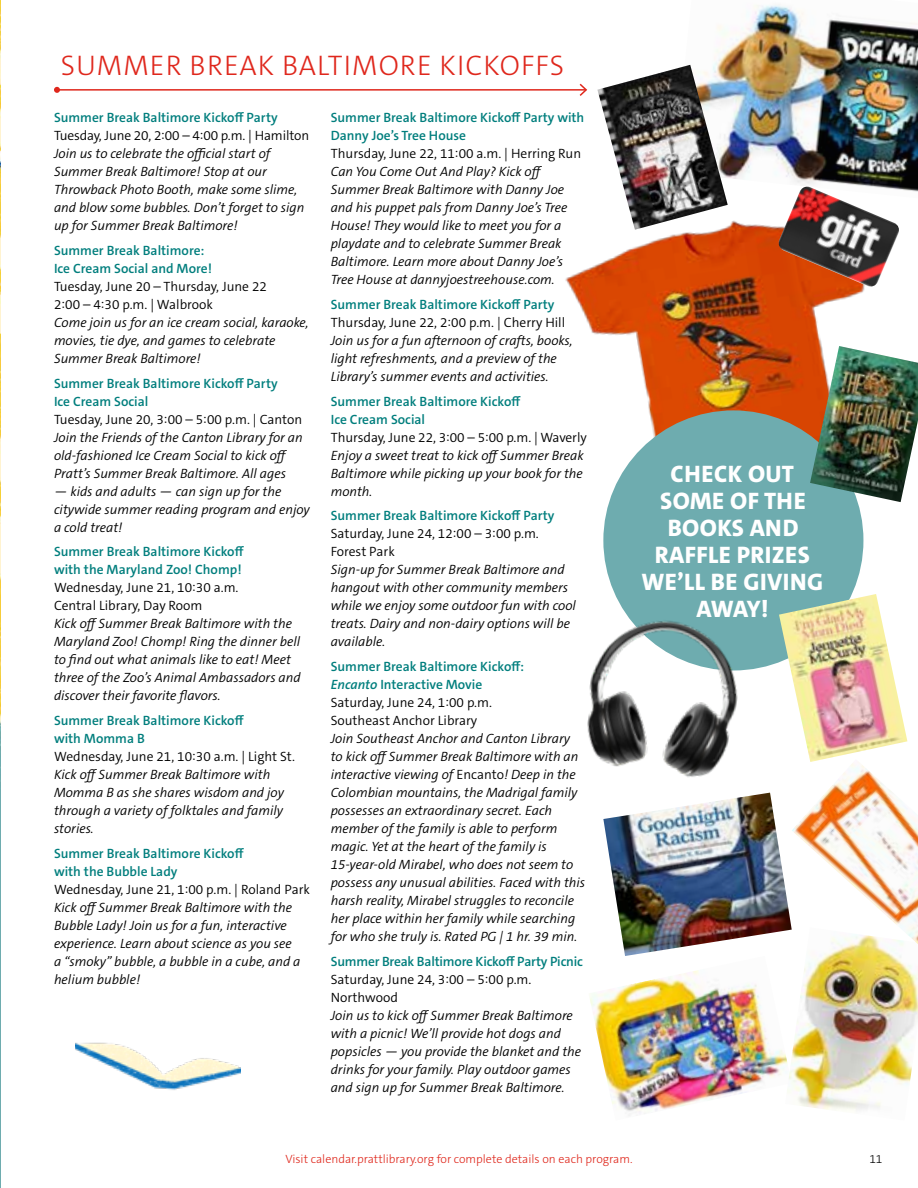
<style>
.page{position:relative;width:918px;height:1188px;background:#fff}
.page>*{position:absolute;margin:0;border:0;box-sizing:border-box;transform-origin:0 0}
.t1{font:300 28.5px "The Sans C5";letter-spacing:.04em;color:#df271c}
.t2{font:800 24px/27px "The Sans C5";letter-spacing:.02em;color:#fff;text-align:center}
.t3{font:italic 300 13.5px/18px "The Sans C5";color:#000}
.t4{font:300 13.5px/18px "The Sans C5";color:#000}
.t5{font:600 13.5px/18px "The Sans C5";color:#007e7d}
.t6{font:300 12px "The Sans C5";color:#df271c}
.t7{font:300 12px "The Sans C5";color:#000}
.s1{font-weight:600;color:#007e7d}
.s2{font-weight:600;font-style:italic;color:#007e7d}
.s3{font-style:normal}
</style>
<div class="page">
<img style="left:689px;top:5px;width:229px;height:154px">
<img style="left:590px;top:970px;width:195px;height:146px">
<img style="left:0;top:0;width:1px;height:714px">
<hr style="left:0;top:714px;width:1px;height:474px;background:#6eacaf">
<img style="left:785px;top:944px;width:133px;height:167px">
<img style="left:565px;top:159px;width:353px;height:374px">
<hr style="left:57px;top:89px;width:529px;height:2px;background:#df271c">
<svg style="left:54px;top:87px;width:6px;height:6px"></svg>
<svg style="left:578px;top:83px;width:10px;height:13px"></svg>
<div style="left:603px;top:410px;width:260px;height:260px;background:#6eacaf;border-radius:50%"></div>
<img style="left:603px;top:793px;width:189px;height:163px">
<img style="left:587px;top:602px;width:172px;height:175px">
<img style="left:778px;top:187px;width:122px;height:101px">
<img style="left:810px;top:346px;width:108px;height:156px">
<img style="left:792px;top:763px;width:126px;height:181px">
<img style="left:76px;top:1042px;width:164px;height:48px">
<img style="left:779px;top:594px;width:128px;height:168px">
<img style="left:597px;top:65px;width:131px;height:165px">
<h1 class="t1" style="left:61px;top:47px;width:505px">SUMMER BREAK BALTIMORE KICKOFFS</h1>
<p class="t5" style="left:54px;top:109px;width:225px">Summer Break Baltimore Kickoff Party</p>
<p class="t4" style="left:54px;top:127px;width:257px">Tuesday, June 20, 2:00 – 4:00 p.m. | Hamilton</p>
<p class="t3" style="left:54px;top:145px;width:252px">Join us to celebrate the official start of Summer Break Baltimore! Stop at our Throwback Photo Booth, make some slime, and blow some bubbles. Don’t forget to sign up for Summer Break Baltimore!</p>
<p class="t5" style="left:54px;top:242px;width:160px">Summer Break Baltimore:<br>Ice Cream Social and More!</p>
<p class="t4" style="left:54px;top:278px;width:214px">Tuesday, June 20 – Thursday, June 22<br>2:00 – 4:30 p.m. | Walbrook</p>
<p class="t3" style="left:54px;top:314px;width:256px">Come join us for an ice cream social, karaoke, movies, tie dye, and games to celebrate<br>Summer Break Baltimore!</p>
<p class="t5" style="left:54px;top:374px;width:225px">Summer Break Baltimore Kickoff Party<br>Ice Cream Social</p>
<p class="t4" style="left:54px;top:410px;width:250px">Tuesday, June 20, 3:00 – 5:00 p.m. | Canton</p>
<p class="t3" style="left:54px;top:428px;width:250px">Join the Friends of the Canton Library for an old-fashioned Ice Cream Social to kick off<br>Pratt’s Summer Break Baltimore. All ages</p>
<p class="t3" style="left:54px;top:482px;width:257px">— kids and adults — can sign up for the citywide summer reading program and enjoy a cold treat!</p>
<p class="t5" style="left:54px;top:543px;width:191px">Summer Break Baltimore Kickoff with the Maryland Zoo! Chomp!</p>
<p class="t4" style="left:54px;top:579px;width:186px">Wednesday, June 21, 10:30 a.m.<br>Central Library, Day Room</p>
<p class="t3" style="left:54px;top:615px;width:248px">Kick off Summer Break Baltimore with the Maryland Zoo! Chomp! Ring the dinner bell to find out what animals like to eat! Meet three of the Zoo’s Animal Ambassadors and discover their favorite flavors.</p>
<p class="t5" style="left:54px;top:712px;width:191px">Summer Break Baltimore Kickoff with Momma B</p>
<p class="t4" style="left:54px;top:748px;width:242px">Wednesday, June 21, 10:30 a.m. | Light St.</p>
<p class="t3" style="left:54px;top:766px;width:231px">Kick off Summer Break Baltimore with<br>Momma B as she shares wisdom and joy through a variety of folktales and family stories.</p>
<p class="t5" style="left:54px;top:844px;width:191px">Summer Break Baltimore Kickoff with the Bubble Lady</p>
<p class="t4" style="left:54px;top:880px;width:258px">Wednesday, June 21, 1:00 p.m. | Roland Park</p>
<p class="t3" style="left:54px;top:898px;width:248px">Kick off Summer Break Baltimore with the Bubble Lady! Join us for a fun, interactive experience. Learn about science as you see a “smoky” bubble, a bubble in a cube, and a helium bubble!</p>
<p class="t5" style="left:331px;top:109px;width:255px">Summer Break Baltimore Kickoff Party with<br>Danny Joe’s Tree House</p>
<p class="t4" style="left:331px;top:145px;width:252px">Thursday, June 22, 11:00 a.m. | Herring Run</p>
<p class="t3" style="left:331px;top:163px;width:238px">Can You Come Out And Play? Kick off Summer Break Baltimore with Danny Joe and his puppet pals from Danny Joe’s Tree House! They would like to meet you for a playdate and to celebrate Summer Break Baltimore. Learn more about Danny Joe’s Tree House at dannyjoestreehouse.com.</p>
<p class="t5" style="left:331px;top:295px;width:225px">Summer Break Baltimore Kickoff Party</p>
<p class="t4" style="left:331px;top:313px;width:236px">Thursday, June 22, 2:00 p.m. | Cherry Hill</p>
<p class="t3" style="left:331px;top:331px;width:243px">Join us for a fun afternoon of crafts, books, light refreshments, and a preview of the<br>Library’s summer events and activities.</p>
<p class="t5" style="left:331px;top:392px;width:191px">Summer Break Baltimore Kickoff<br>Ice Cream Social</p>
<p class="t4" style="left:331px;top:428px;width:258px">Thursday, June 22, 3:00 – 5:00 p.m. | Waverly</p>
<p class="t3" style="left:331px;top:446px;width:254px;text-align:justify">Enjoy a sweet treat to kick off Summer Break Baltimore while picking up your book for the month.</p>
<p class="t5" style="left:331px;top:507px;width:225px">Summer Break Baltimore Kickoff Party</p>
<p class="t4" style="left:331px;top:525px;width:210px">Saturday, June 24, 12:00 – 3:00 p.m.<br>Forest Park</p>
<p class="t3" style="left:331px;top:561px;width:247px">Sign-up for Summer Break Baltimore and hangout with other community members while we enjoy some outdoor fun with cool treats. Dairy and non-dairy options will be available.</p>
<p class="t4" style="left:331px;top:658px;width:195px"><span class="s1">Summer Break Baltimore Kickoff:<br></span><span class="s2">Encanto</span> <span class="s1">Interactive Movie<br></span>Saturday, June 24, 1:00 p.m.<br>Southeast Anchor Library</p>
<p class="t3" style="left:331px;top:730px;width:256px">Join Southeast Anchor and Canton Library to kick off Summer Break Baltimore with an interactive viewing of <span class="s3">Encanto</span>! Deep in the Colombian mountains, the Madrigal family possesses an extraordinary secret. Each member of the family is able to perform magic. Yet at the heart of the family is 15-year-old Mirabel, who does not seem to possess any unusual abilities. Faced with this harsh reality, Mirabel struggles to reconcile her place within her family while searching for who she truly is. Rated PG | 1 hr. 39 min.</p>
<p class="t5" style="left:331px;top:952px;width:254px">Summer Break Baltimore Kickoff Party Picnic</p>
<p class="t4" style="left:331px;top:970px;width:202px">Saturday, June 24, 3:00 – 5:00 p.m.<br>Northwood</p>
<p class="t3" style="left:331px;top:1006px;width:252px">Join us to kick off Summer Break Baltimore with a picnic! We’ll provide hot dogs and popsicles — you provide the blanket and the drinks for your family. Play outdoor games and sign up for Summer Break Baltimore.</p>
<h2 class="t2" style="left:642px;top:460px;width:183px">CHECK OUT<br>SOME OF THE<br>BOOKS AND<br>RAFFLE PRIZES<br>WE’LL BE GIVING<br>AWAY!</h2>
<p class="t6" style="left:285px;top:1151px;width:349px">Visit calendar.prattlibrary.org for complete details on each program.</p>
<p class="t7" style="left:869px;top:1151px;width:15px">11</p>
</div>
